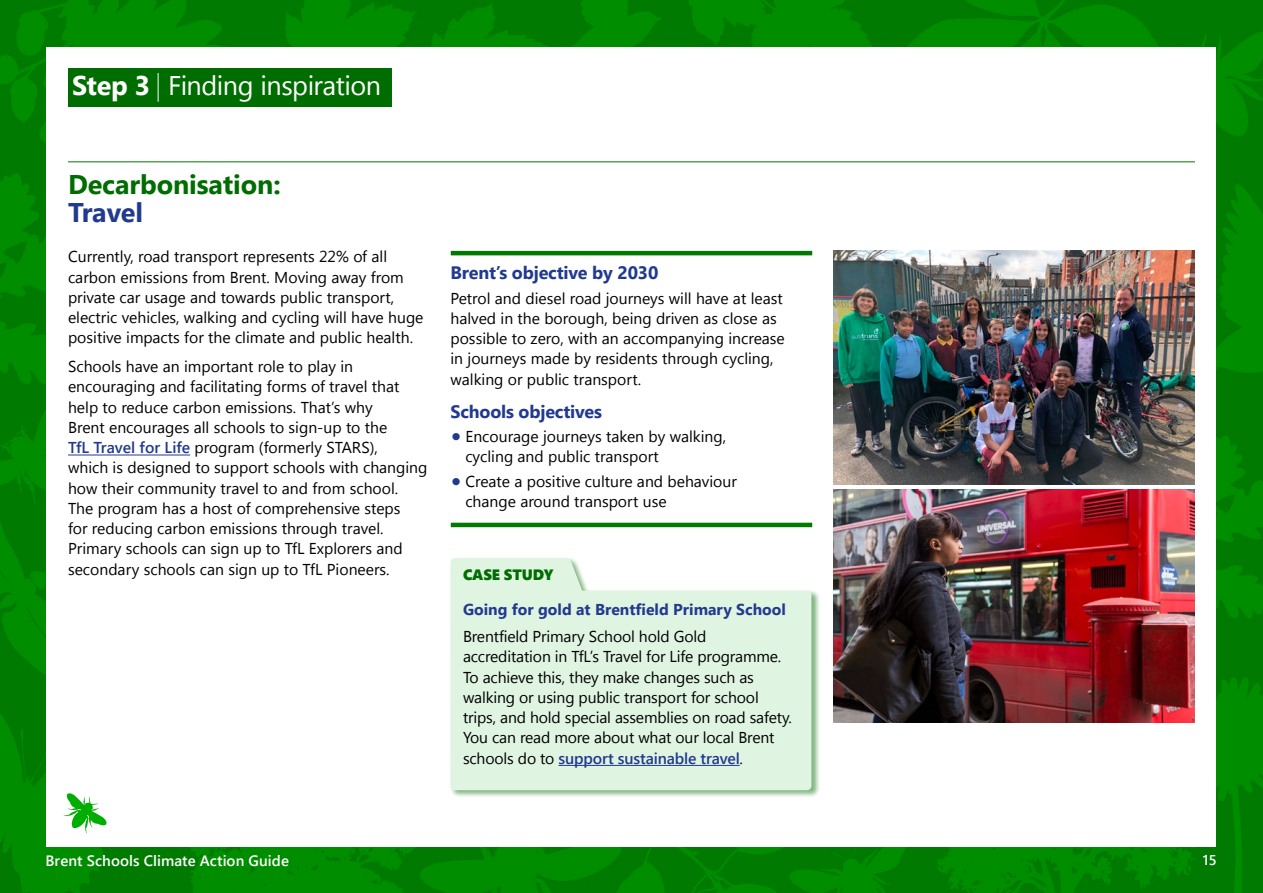
<style>
.page{position:relative;width:1263px;height:893px;background:#fff}
.page>*{position:absolute;margin:0;border:0;box-sizing:border-box;transform-origin:0 0}
.t1{font:27px "Segoe UI";letter-spacing:-.02em;color:#fff}
.t2{font:700 27px "Segoe UI";letter-spacing:-.005em;color:#006d00}
.t3{font:700 27px "Segoe UI";letter-spacing:-.005em;color:#213a8f}
.t4{font:700 18px "Segoe UI";letter-spacing:-.01em;color:#213a8f}
.t5{font:15.75px/20.2px "Segoe UI";color:#000}
.t6{font:700 15.75px "Segoe UI";color:#213a8f}
.t7{font:600 15px "Segoe UI";letter-spacing:.005em;color:#fff}
.t8{font:15px "Segoe UI Black";letter-spacing:-.01em;color:#006d00}
.t9{font:600 14.25px "Segoe UI";color:#fff}
.s1{font-weight:700}
.s2{font-weight:600;color:#213a8f}
.s3{font-weight:700;font-size:27px;color:#213a8f}
</style>
<div class="page">
<img style="left:0;top:0;width:1263px;height:893px">
<div style="left:47px;top:47px;width:1169px;height:799px;background:#fff"></div>
<div style="left:68px;top:68px;width:323px;height:38px;background:#006d00"></div>
<svg style="left:158px;top:73px;width:1px;height:29px"></svg>
<div style="left:450px;top:557px;width:370px;height:242px;background:#006d00;opacity:.5"></div>
<svg style="left:450px;top:558px;width:361px;height:232px;background:#e2f4e4"></svg>
<hr style="left:558px;top:765px;width:182px;height:1px;background:#213a8f">
<hr style="left:68px;top:161px;width:1127px;height:1px;background:#007a00">
<hr style="left:68px;top:455px;width:122px;height:1px;background:#213a8f">
<img style="left:833px;top:251px;width:362px;height:234px">
<hr style="left:451px;top:251px;width:361px;height:4px;background:#007a00">
<hr style="left:451px;top:523px;width:361px;height:4px;background:#007a00">
<img style="left:833px;top:489px;width:362px;height:234px">
<svg style="left:63px;top:793px;width:44px;height:41px"></svg>
<h1 class="t1" style="left:72px;top:67px;width:310px"><span class="s1">Step 3</span> Finding inspiration</h1>
<h1 class="t2" style="left:68px;top:163px;width:214px">Decarbonisation:</h1>
<h1 class="t3" style="left:68px;top:190px;width:77px">Travel</h1>
<p class="t5" style="left:68px;top:246px;width:357px">Currently, road transport represents 22% of all carbon emissions from Brent. Moving away from private car usage and towards public transport, electric vehicles, walking and cycling will have huge positive impacts for the climate and public health.</p>
<p class="t5" style="left:68px;top:356px;width:361px">Schools have an important role to play in encouraging and facilitating forms of travel that help to reduce carbon emissions. That’s why<br>Brent encourages all schools to sign-up to the<br><span class="s2">TfL Travel for Life</span> program (formerly STARS),<br>which is designed to support schools with changing how their community travel to and from school.<br>The program has a host of comprehensive steps<br>for reducing carbon emissions through travel.<br>Primary schools can sign up to TfL Explorers and secondary schools can sign up to TfL Pioneers.</p>
<p class="t4" style="left:450px;top:258px;width:209px">Brent’s objective by 2030</p>
<p class="t5" style="left:450px;top:287px;width:336px">Petrol and diesel road journeys will have at least halved in the borough, being driven as close as possible to zero, with an accompanying increase in journeys made by residents through cycling, walking or public transport.</p>
<p class="t4" style="left:450px;top:397px;width:153px">Schools objectives</p>
<p class="t5" style="left:465px;top:426px;width:262px;text-indent:-15px"><span class="s3">•</span> Encourage journeys taken by walking, cycling and public transport</p>
<p class="t5" style="left:465px;top:470px;width:273px;text-indent:-15px"><span class="s3">•</span> Create a positive culture and behaviour change around transport use</p>
<p class="t8" style="left:463px;top:564px;width:92px">CASE STUDY</p>
<p class="t6" style="left:463px;top:597px;width:324px">Going for gold at Brentfield Primary School</p>
<p class="t5" style="left:463px;top:626px;width:330px">Brentfield Primary School hold Gold accreditation in TfL’s Travel for Life programme.<br>To achieve this, they make changes such as walking or using public transport for school trips, and hold special assemblies on road safety.<br>You can read more about what our local Brent schools do to <span class="s2">support sustainable travel</span>.</p>
<p class="t7" style="left:45px;top:848px;width:245px">Brent Schools Climate Action Guide</p>
<p class="t9" style="left:1203px;top:849px;width:15px">15</p>
</div>
